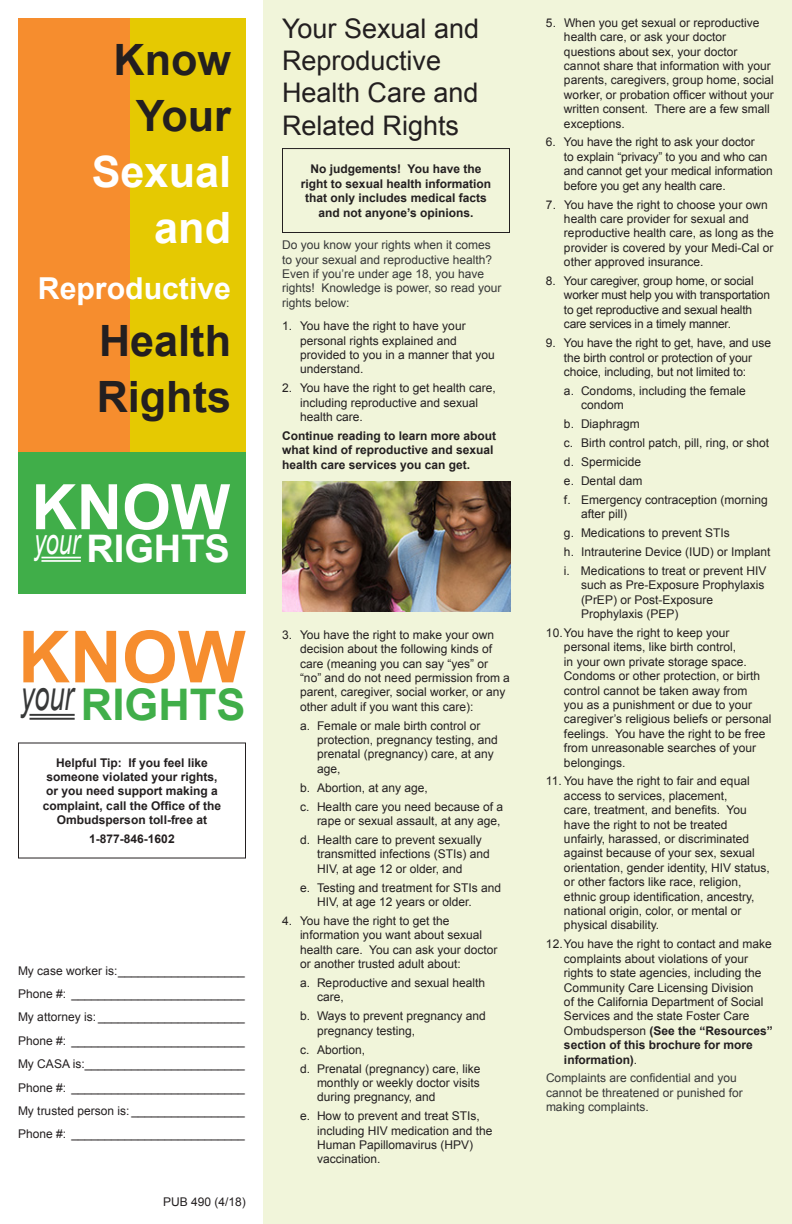
<style>
.page{position:relative;width:792px;height:1224px;background:#fff}
.page>*{position:absolute;margin:0;border:0;box-sizing:border-box;transform-origin:0 0}
.t1{font:700 71.9px "Arial";color:#f68d2e}
.t2{font:700 62.8px "Arial";color:#fff}
.t3{font:700 43.6px "Arial";color:#40ae49}
.t4{font:700 43.2px/56.2px "Arial";color:#231f20;text-align:center}
.t5{font:700 43.2px/56.2px "Arial";color:#fff;text-align:right}
.t6{font:700 38px "Arial";color:#fff}
.t7{font:700 30.2px "Arial";color:#fff}
.t8{font:27px/32.4px "Arial";color:#231f20}
.t9{font:12px/14.4px "Arial";color:#231f20}
.t10{font:700 12px/14.4px "Arial";color:#231f20;text-align:center}
.t11{font:12px/14.4px "Arial";color:#373838}
.t12{font:12px/14.4px "Arial";letter-spacing:-.02em;color:#231f20}
.s1{font-weight:700}
</style>
<div class="page">
<div style="left:127px;top:18px;width:119px;height:440px;background:#e5c902"></div>
<div style="left:18px;top:18px;width:111px;height:447px;background:#f68d2e"></div>
<div style="left:18px;top:452px;width:228px;height:142px;background:#40ae49"></div>
<div style="left:264px;top:0;width:528px;height:1224px;background:#f1f5da"></div>
<img style="left:282px;top:481px;width:228px;height:131px">
<div style="left:282px;top:148px;width:228px;height:85px;border:1px solid #231f20"></div>
<div style="left:18px;top:742px;width:228px;height:117px;border:1px solid #231f20"></div>
<hr style="left:29px;top:714px;width:46px;height:2px;background:#373838">
<hr style="left:29px;top:718px;width:46px;height:2px;background:#373838">
<hr style="left:41px;top:557px;width:40px;height:1px;background:#fff">
<hr style="left:41px;top:560px;width:40px;height:2px;background:#fff">
<h3 class="t4" style="left:114px;top:33px;width:119px">Know<br>Your</h3>
<h3 class="t5" style="left:92px;top:145px;width:141px">Sexual and</h3>
<h3 class="t7" style="left:38px;top:269px;width:195px">Reproductive</h3>
<h3 class="t4" style="left:97px;top:314px;width:136px;text-align:left">Health<br>Rights</h3>
<h2 class="t2" style="left:31px;top:466px;width:200px">KNOW</h2>
<h3 class="t6" style="left:34px;top:524px;width:197px"><sup>your</sup> RIGHTS</h3>
<h1 class="t1" style="left:18px;top:610px;width:229px">KNOW</h1>
<h3 class="t3" style="left:21px;top:676px;width:226px"><sup>your</sup> RIGHTS</h3>
<p class="t10" style="left:43px;top:756px;width:180px">Helpful Tip: If you feel like someone violated your rights, or you need support making a complaint, call the Office of the<br>Ombudsperson toll-free at</p>
<p class="t10" style="left:89px;top:832px;width:87px">1-877-846-1602</p>
<p class="t9" style="left:18px;top:959px;width:228px;line-height:23.4px;text-align:justify">My case worker is: ___________________ Phone #: __________________________ My attorney is: ______________________ Phone #: __________________________ My CASA is: ________________________ Phone #: __________________________ My trusted person is: _________________ Phone #: __________________________</p>
<p class="t9" style="left:163px;top:1194px;width:84px">PUB 490 (4/18)</p>
<h3 class="t8" style="left:282px;top:12px;width:199px">Your Sexual and<br>Reproductive<br>Health Care and<br>Related Rights</h3>
<p class="t10" style="left:301px;top:162px;width:192px">No judgements! You have the right to sexual health information that only includes medical facts and not anyone’s opinions.</p>
<p class="t11" style="left:282px;top:238px;width:221px">Do you know your rights when it comes to your sexual and reproductive health?<br>Even if you’re under age 18, you have rights! Knowledge is power, so read your rights below:</p>
<p class="t9" style="left:300px;top:319px;width:196px;text-indent:-18px">1. You have the right to have your personal rights explained and provided to you in a manner that you understand.</p>
<p class="t9" style="left:300px;top:381px;width:197px;text-indent:-18px">2. You have the right to get health care, including reproductive and sexual health care.</p>
<p class="t10" style="left:282px;top:429px;width:216px;text-align:left">Continue reading to learn more about what kind of reproductive and sexual health care services you can get.</p>
<p class="t9" style="left:300px;top:627px;width:211px;text-indent:-18px">3. You have the right to make your own decision about the following kinds of care (meaning you can say “yes” or “no” and do not need permission from a parent, caregiver, social worker, or any other adult if you want this care):</p>
<p class="t9" style="left:317px;top:718px;width:182px;text-indent:-17px">a. Female or male birth control or protection, pregnancy testing, and prenatal (pregnancy) care, at any age,</p>
<p class="t9" style="left:300px;top:778px;width:205px;line-height:18.9px">b. Abortion, at any age,<br>c. Health care you need because of a</p>
<p class="t9" style="left:300px;top:812px;width:202px;line-height:18.9px;text-indent:17px">rape or sexual assault, at any age, d. Health care to prevent sexually</p>
<p class="t9" style="left:317px;top:847px;width:174px">transmitted infections (STIs) and<br>HIV, at age 12 or older, and</p>
<p class="t9" style="left:317px;top:880px;width:186px;text-indent:-17px">e. Testing and treatment for STIs and<br>HIV, at age 12 years or older.</p>
<p class="t9" style="left:300px;top:914px;width:199px;text-indent:-18px">4. You have the right to get the information you want about sexual health care. You can ask your doctor or another trusted adult about:</p>
<p class="t9" style="left:317px;top:976px;width:170px;text-indent:-17px">a. Reproductive and sexual health care,</p>
<p class="t9" style="left:317px;top:1009px;width:170px;text-indent:-17px">b. Ways to prevent pregnancy and pregnancy testing,</p>
<p class="t9" style="left:300px;top:1040px;width:182px;line-height:18.9px">c. Abortion,<br>d. Prenatal (pregnancy) care, like</p>
<p class="t9" style="left:317px;top:1076px;width:164px">monthly or weekly doctor visits during pregnancy, and</p>
<p class="t9" style="left:317px;top:1109px;width:177px;text-indent:-17px">e. How to prevent and treat STIs, including HIV medication and the<br>Human Papillomavirus (HPV) vaccination.</p>
<p class="t9" style="left:564px;top:15px;width:211px;text-indent:-18px">5. When you get sexual or reproductive health care, or ask your doctor questions about sex, your doctor cannot share that information with your parents, caregivers, group home, social worker, or probation officer without your written consent. There are a few small exceptions.</p>
<p class="t9" style="left:564px;top:135px;width:210px;text-indent:-18px">6. You have the right to ask your doctor<br>to explain “privacy” to you and who can and cannot get your medical information before you get any health care.</p>
<p class="t9" style="left:564px;top:197px;width:211px;text-indent:-18px">7. You have the right to choose your own health care provider for sexual and reproductive health care, as long as the provider is covered by your Medi-Cal or other approved insurance.</p>
<p class="t12" style="left:564px;top:274px;width:208px;text-indent:-18px">8. Your caregiver, group home, or social worker must help you with transportation to get reproductive and sexual health care services in a timely manner.</p>
<p class="t9" style="left:546px;top:336px;width:227px;text-align:center">9. You have the right to get, have, and use the birth control or protection of your choice, including, but not limited to:</p>
<p class="t9" style="left:581px;top:384px;width:166px;text-indent:-17px">a. Condoms, including the female condom</p>
<p class="t9" style="left:564px;top:415px;width:207px;line-height:18.9px">b. Diaphragm<br>c. Birth control patch, pill, ring, or shot d. Spermicide<br>e. Dental dam<br>f. Emergency contraception (morning</p>
<p class="t9" style="left:564px;top:505px;width:208px;line-height:18.9px;text-indent:17px">after pill)<br>g. Medications to prevent STIs<br>h. Intrauterine Device (IUD) or Implant i. Medications to treat or prevent HIV</p>
<p class="t9" style="left:581px;top:578px;width:185px">such as Pre-Exposure Prophylaxis (PrEP) or Post-Exposure<br>Prophylaxis (PEP)</p>
<p class="t9" style="left:564px;top:626px;width:209px;text-indent:-18px">10. You have the right to keep your personal items, like birth control,<br>in your own private storage space.<br>Condoms or other protection, or birth control cannot be taken away from<br>you as a punishment or due to your caregiver’s religious beliefs or personal feelings. You have the right to be free from unreasonable searches of your belongings.</p>
<p class="t9" style="left:564px;top:774px;width:207px;text-indent:-18px">11. You have the right to fair and equal access to services, placement,<br>care, treatment, and benefits. You have the right to not be treated unfairly, harassed, or discriminated against because of your sex, sexual orientation, gender identity, HIV status, or other factors like race, religion, ethnic group identification, ancestry, national origin, color, or mental or physical disability.</p>
<p class="t9" style="left:564px;top:937px;width:210px;text-indent:-18px">12. You have the right to contact and make complaints about violations of your rights to state agencies, including the Community Care Licensing Division<br>of the California Department of Social Services and the state Foster Care Ombudsperson <span class="s1">(See the “Resources” section of this brochure for more information)</span>.</p>
<p class="t11" style="left:546px;top:1071px;width:198px">Complaints are confidential and you cannot be threatened or punished for making complaints.</p>
</div>
